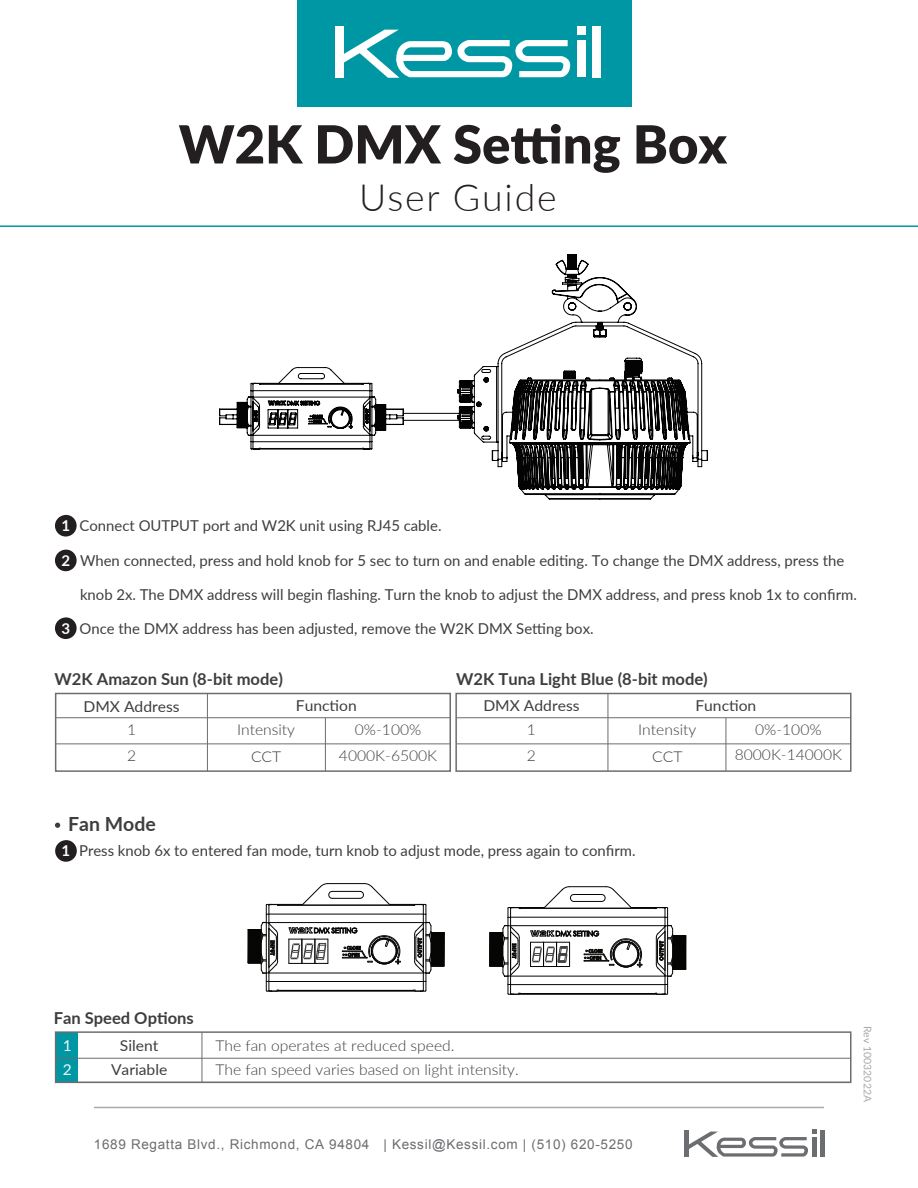
<style>
.page{position:relative;width:918px;height:1188px;background:#fff}
.page>*{position:absolute;margin:0;border:0;box-sizing:border-box;transform-origin:0 0}
.t1{font:900 52.5px "Lato";color:#231f20}
.t2{font:300 37.5px "Lato";letter-spacing:.05em;color:#231f20}
.t3{font:700 19.5px "Lato";color:#3e3e3f}
.t4{font:700 16.5px "Lato";color:#3e3e3f}
.t5{font:15px "Lato";color:#3e3e3f}
.t6{font:300 15px/26.1px "Lato";color:#3e3e3f;text-align:center;scale:1.04 1}
.t7{font:15px "Lato";color:#3e3e3f;scale:1.04 1}
.t8{font:700 15px "Lato";color:#fff}
.t9{font:15px/23.2px "Lato";color:#f2f3f4;scale:1.04 1}
.t10{font:13.5px "Arial";letter-spacing:.05em;color:#6c6d70}
.t11{font:10.5px "Lato";color:#a8a9ad}
</style>
<div class="page">
<div style="left:56px;top:1032px;width:22px;height:26px;background:#0097a4"></div>
<div style="left:56px;top:1059px;width:22px;height:23px;background:#0097a4"></div>
<div style="left:297px;top:0;width:334px;height:107px;background:#0097a4"></div>
<div style="left:593px;top:26px;width:8px;height:51px;background:#fff"></div>
<div style="left:578px;top:26px;width:8px;height:8px;background:#fff"></div>
<div style="left:578px;top:41px;width:8px;height:36px;background:#fff"></div>
<svg style="left:336px;top:30px;width:234px;height:48px"></svg>
<div style="left:336px;top:26px;width:8px;height:51px;background:#fff"></div>
<hr style="left:94px;top:1107px;width:730px;height:1px;background:#a8a9ad">
<hr style="left:820px;top:1130px;width:4px;height:27px;background:#6c6d70">
<svg style="left:689px;top:1130px;width:127px;height:27px"></svg>
<hr style="left:685px;top:1130px;width:4px;height:27px;background:#6c6d70">
<div style="left:55px;top:1031px;width:797px;height:52px;border:2px solid #6c6d70"></div>
<hr style="left:57px;top:1082px;width:794px;height:1px;background:#6c6d70">
<hr style="left:56px;top:1058px;width:795px;height:1px;background:#6c6d70">
<hr style="left:202px;top:1032px;width:1px;height:50px;background:#6c6d70">
<hr style="left:0;top:225px;width:918px;height:2px;background:#0097a4">
<div style="left:55px;top:550px;width:22px;height:21px;background:#231f20;border-radius:50%"></div>
<div style="left:55px;top:617px;width:22px;height:22px;background:#231f20;border-radius:50%"></div>
<div style="left:55px;top:515px;width:22px;height:22px;background:#231f20;border-radius:50%"></div>
<div style="left:55px;top:840px;width:22px;height:22px;background:#231f20;border-radius:50%"></div>
<svg style="left:55px;top:823px;width:5px;height:5px"></svg>
<hr style="left:272px;top:991px;width:149px;height:1px;background:#050504">
<hr style="left:389px;top:904px;width:32px;height:1px;background:#050504">
<hr style="left:272px;top:904px;width:31px;height:1px;background:#050504">
<svg style="left:302px;top:883px;width:88px;height:22px"></svg>
<hr style="left:269px;top:981px;width:154px;height:1px;background:#050504">
<hr style="left:269px;top:973px;width:154px;height:1px;background:#050504">
<hr style="left:269px;top:922px;width:154px;height:1px;background:#050504">
<hr style="left:269px;top:914px;width:154px;height:1px;background:#050504">
<svg style="left:288px;top:927px;width:113px;height:38px"></svg>
<hr style="left:279px;top:905px;width:134px;height:1px;background:#050504">
<hr style="left:278px;top:990px;width:136px;height:1px;background:#050504">
<svg style="left:248px;top:904px;width:32px;height:88px"></svg>
<svg style="left:413px;top:904px;width:32px;height:88px"></svg>
<hr style="left:513px;top:994px;width:149px;height:1px;background:#050504">
<hr style="left:631px;top:907px;width:31px;height:1px;background:#050504">
<hr style="left:513px;top:907px;width:31px;height:1px;background:#050504">
<svg style="left:544px;top:886px;width:88px;height:22px"></svg>
<hr style="left:511px;top:984px;width:154px;height:1px;background:#050504">
<hr style="left:511px;top:976px;width:154px;height:1px;background:#050504">
<hr style="left:511px;top:925px;width:154px;height:1px;background:#050504">
<hr style="left:511px;top:917px;width:154px;height:1px;background:#050504">
<svg style="left:530px;top:930px;width:113px;height:38px"></svg>
<hr style="left:521px;top:908px;width:134px;height:1px;background:#050504">
<hr style="left:520px;top:993px;width:135px;height:1px;background:#050504">
<svg style="left:489px;top:907px;width:32px;height:88px"></svg>
<svg style="left:655px;top:907px;width:32px;height:88px"></svg>
<svg style="left:219px;top:367px;width:238px;height:83px"></svg>
<svg style="left:457px;top:254px;width:251px;height:246px"></svg>
<div style="left:55px;top:693px;width:396px;height:79px;border:2px solid #6c6d70"></div>
<hr style="left:56px;top:717px;width:394px;height:1px;background:#6c6d70">
<hr style="left:56px;top:743px;width:394px;height:1px;background:#6c6d70">
<hr style="left:207px;top:693px;width:1px;height:78px;background:#6c6d70">
<hr style="left:325px;top:718px;width:1px;height:53px;background:#6c6d70">
<div style="left:455px;top:693px;width:397px;height:79px;border:2px solid #6c6d70"></div>
<hr style="left:457px;top:717px;width:394px;height:1px;background:#6c6d70">
<hr style="left:457px;top:743px;width:394px;height:1px;background:#6c6d70">
<hr style="left:608px;top:693px;width:1px;height:78px;background:#6c6d70">
<hr style="left:726px;top:718px;width:1px;height:53px;background:#6c6d70">
<h1 class="t1" style="left:179px;top:105px;width:550px">W2K DMX Setting Box</h1>
<h2 class="t2" style="left:359px;top:171px;width:199px">User Guide</h2>
<p class="t8" style="left:61px;top:515px;width:10px">1</p>
<p class="t8" style="left:62px;top:549px;width:10px">2</p>
<p class="t8" style="left:62px;top:617px;width:10px">3</p>
<p class="t5" style="left:80px;top:515px;width:363px">Connect OUTPUT port and W2K unit using RJ45 cable.</p>
<p class="t5" style="left:80px;top:550px;width:766px">When connected, press and hold knob for 5 sec to turn on and enable editing. To change the DMX address, press the</p>
<p class="t5" style="left:80px;top:584px;width:778px">knob 2x. The DMX address will begin flashing. Turn the knob to adjust the DMX address, and press knob 1x to confirm.</p>
<p class="t5" style="left:80px;top:617px;width:516px">Once the DMX address has been adjusted, remove the W2K DMX Setting box.</p>
<p class="t4" style="left:55px;top:667px;width:230px">W2K Amazon Sun (8-bit mode)</p>
<p class="t4" style="left:456px;top:667px;width:253px">W2K Tuna Light Blue (8-bit mode)</p>
<p class="t7" style="left:83px;top:696px;width:94px">DMX Address</p>
<p class="t7" style="left:296px;top:695px;width:60px">Function</p>
<p class="t6" style="left:237px;top:716px;width:57px;line-height:26.5px">Intensity<br>CCT</p>
<p class="t6" style="left:527px;top:716px;width:10px;text-align:left">1<br>2</p>
<p class="t6" style="left:735px;top:716px;width:105px;line-height:25.5px">0%-100%<br>8000K-14000K</p>
<p class="t7" style="left:483px;top:695px;width:94px">DMX Address</p>
<p class="t7" style="left:695px;top:695px;width:60px">Function</p>
<p class="t6" style="left:638px;top:716px;width:57px;line-height:26.5px">Intensity<br>CCT</p>
<p class="t6" style="left:127px;top:716px;width:10px;text-align:left">1<br>2</p>
<p class="t6" style="left:339px;top:716px;width:96px">0%-100%<br>4000K-6500K</p>
<h3 class="t3" style="left:68px;top:809px;width:89px">Fan Mode</h3>
<p class="t8" style="left:62px;top:840px;width:10px">1</p>
<p class="t5" style="left:79px;top:840px;width:558px">Press knob 6x to entered fan mode, turn knob to adjust mode, press again to confirm.</p>
<p class="t4" style="left:54px;top:1006px;width:142px">Fan Speed Options</p>
<p class="t9" style="left:63px;top:1034px;width:10px">1<br>2</p>
<p class="t7" style="left:120px;top:1035px;width:39px">Silent</p>
<p class="t7" style="left:111px;top:1059px;width:56px">Variable</p>
<p class="t6" style="left:215px;top:1032px;width:231px">The fan operates at reduced speed.</p>
<p class="t6" style="left:215px;top:1056px;width:293px">The fan speed varies based on light intensity.</p>
<p class="t10" style="left:94px;top:1136px;width:540px">1689 Regatta Blvd., Richmond, CA 94804 | Kessil@Kessil.com | (510) 620-5250</p>
<p class="t11" style="left:875px;top:1026px;width:78px;rotate:90deg">Rev 10032022A</p>
</div>
